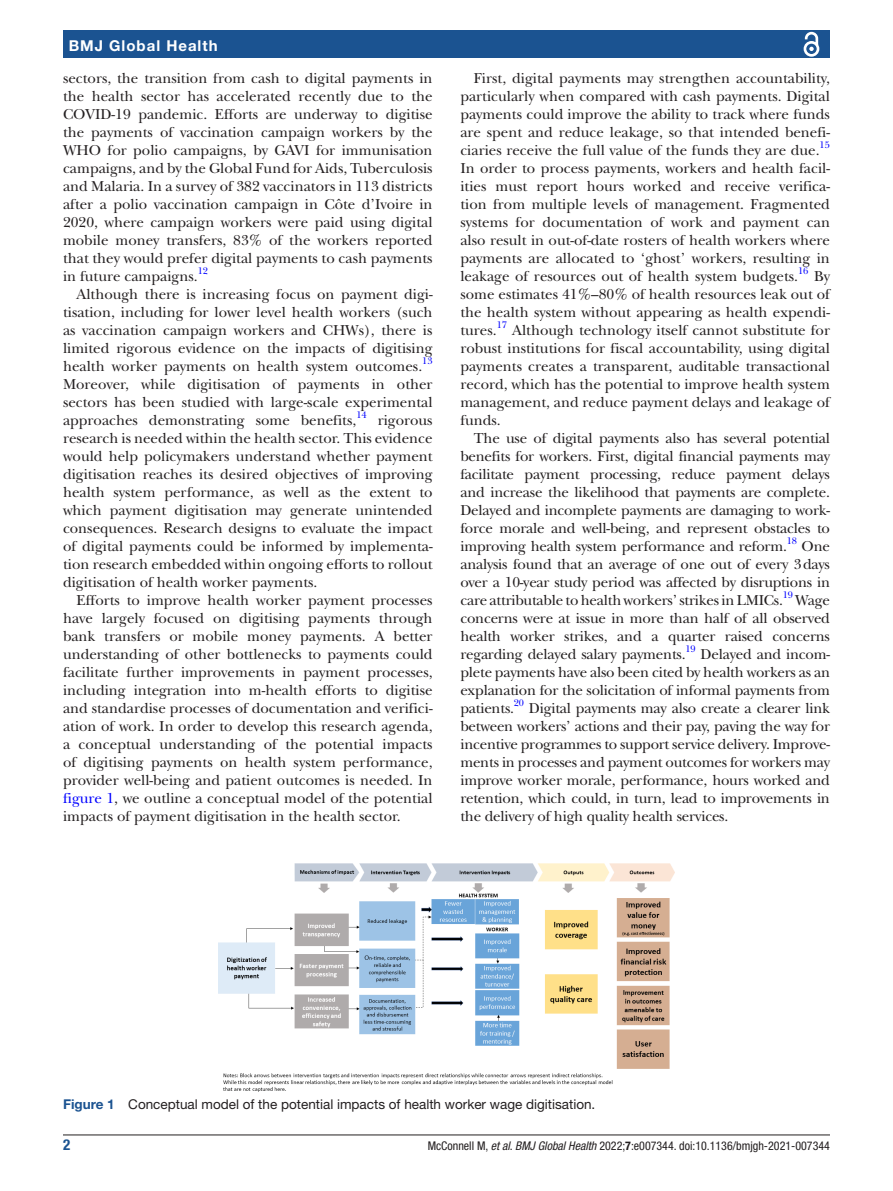
<style>
.page{position:relative;width:893px;height:1191px;background:#fff}
.page>*{position:absolute;margin:0;border:0;box-sizing:border-box;transform-origin:0 0}
.t1{font:15px/18px "New Baskerville";color:#231f20;text-align:justify}
.t2{font:700 15px "Helvetica Neue LT Std";letter-spacing:.065em;color:#fff}
.t3{font:700 condensed 15px "Helvetica Neue LT Std";color:#1b5391}
.t4{font:13.5px "Helvetica Neue LT Std";color:#231f20}
.t5{font:condensed 12px "Helvetica Neue LT Std";color:#231f20}
.t6{font:9.9px "New Baskerville";color:#00f}
.s1{color:#00f}
.s2{font-weight:700;color:#1b5391}
.s3{font-style:italic}
.s4{font-weight:700}
</style>
<div class="page">
<hr style="left:63px;top:1134px;width:767px;height:1px;background:#231f20">
<div style="left:63px;top:31px;width:767px;height:27px;background:#1b5391"></div>
<svg style="left:803px;top:31px;width:17px;height:26px"></svg>
<img style="left:219px;top:863px;width:455px;height:228px">
<p class="t2" style="left:69px;top:36px;width:150px">BMJ Global Health</p>
<p class="t1" style="left:63px;top:69px;width:371px">sectors, the transition from cash to digital payments in the health sector has accelerated recently due to the COVID-19 pandemic. Efforts are underway to digitise the payments of vaccination campaign workers by the WHO for polio campaigns, by GAVI for immunisation campaigns, and by the Global Fund for Aids, Tuberculosis and Malaria. In a survey of 382 vaccinators in 113 districts after a polio vaccination campaign in Côte d’Ivoire in 2020, where campaign workers were paid using digital mobile money transfers, 83% of the workers reported that they would prefer digital payments to cash payments in future campaigns.</p>
<p class="t6" style="left:198px;top:265px;width:12px">12</p>
<p class="t1" style="left:63px;top:285px;width:371px;text-indent:14px">Although there is increasing focus on payment digi&shy;tisation, including for lower level health workers (such as vaccination campaign workers and CHWs), there is limited rigorous evidence on the impacts of digitising health worker payments on health system outcomes.</p>
<p class="t6" style="left:422px;top:355px;width:12px">13</p>
<p class="t1" style="left:63px;top:375px;width:371px">Moreover, while digitisation of payments in other sectors has been studied with large-scale experimental approaches demonstrating some benefits,</p>
<p class="t6" style="left:356px;top:409px;width:12px">14</p>
<p class="t1" style="left:63px;top:411px;width:371px;text-indent:315px">rigorous research is needed within the health sector. This evidence would help policymakers understand whether payment digitisation reaches its desired objectives of improving health system performance, as well as the extent to which payment digitisation may generate unintended consequences. Research designs to evaluate the impact of digital payments could be informed by implementa&shy;tion research embedded within ongoing efforts to rollout digitisation of health worker payments.</p>
<p class="t1" style="left:63px;top:591px;width:371px;text-indent:14px">Efforts to improve health worker payment processes have largely focused on digitising payments through bank transfers or mobile money payments. A better understanding of other bottlenecks to payments could facilitate further improvements in payment processes, including integration into m-health efforts to digitise and standardise processes of documentation and verifici&shy;ation of work. In order to develop this research agenda, a conceptual understanding of the potential impacts of digitising payments on health system performance, provider well-being and patient outcomes is needed. In <span class="s1">figure 1</span>, we outline a conceptual model of the potential impacts of payment digitisation in the health sector.</p>
<p class="t1" style="left:460px;top:69px;width:371px;text-indent:14px">First, digital payments may strengthen accountability, particularly when compared with cash payments. Digital payments could improve the ability to track where funds are spent and reduce leakage, so that intended benefi&shy;ciaries receive the full value of the funds they are due.</p>
<p class="t6" style="left:820px;top:139px;width:12px">15</p>
<p class="t1" style="left:460px;top:159px;width:371px">In order to process payments, workers and health facil&shy;ities must report hours worked and receive verifica&shy;tion from multiple levels of management. Fragmented systems for documentation of work and payment can also result in out-of-date rosters of health workers where payments are allocated to ‘ghost’ workers, resulting in leakage of resources out of health system budgets.</p>
<p class="t6" style="left:798px;top:265px;width:12px">16</p>
<p class="t1" style="left:460px;top:267px;width:371px;text-indent:354px">By some estimates 41%–80% of health resources leak out of the health system without appearing as health expendi&shy;tures.</p>
<p class="t6" style="left:497px;top:319px;width:12px">17</p>
<p class="t1" style="left:460px;top:321px;width:371px;text-indent:52px">Although technology itself cannot substitute for robust institutions for fiscal accountability, using digital payments creates a transparent, auditable transactional record, which has the potential to improve health system management, and reduce payment delays and leakage of funds.</p>
<p class="t1" style="left:460px;top:429px;width:371px;text-indent:14px">The use of digital payments also has several potential benefits for workers. First, digital financial payments may facilitate payment processing, reduce payment delays and increase the likelihood that payments are complete.<br>Delayed and incomplete payments are damaging to work&shy;force morale and well-being, and represent obstacles to improving health system performance and reform.<sup>18</sup> One analysis found that an average of one out of every 3days over a 10-year study period was affected by disruptions in care attributable to health workers’ strikes in LMICs.</p>
<p class="t6" style="left:783px;top:589px;width:12px">19</p>
<p class="t1" style="left:460px;top:591px;width:371px;text-indent:335px">Wage concerns were at issue in more than half of all observed health worker strikes, and a quarter raised concerns regarding delayed salary payments.</p>
<p class="t6" style="left:685px;top:643px;width:12px">19</p>
<p class="t1" style="left:460px;top:645px;width:371px;text-indent:240px">Delayed and incom&shy;plete payments have also been cited by health workers as an explanation for the solicitation of informal payments from patients.</p>
<p class="t6" style="left:514px;top:697px;width:12px">20</p>
<p class="t1" style="left:460px;top:699px;width:371px;text-indent:69px">Digital payments may also create a clearer link between workers’ actions and their pay, paving the way for incentive programmes to support service delivery. Improve&shy;ments in processes and payment outcomes for workers may improve worker morale, performance, hours worked and retention, which could, in turn, lead to improvements in the delivery of high quality health services.</p>
<p class="t4" style="left:63px;top:1096px;width:534px"><span class="s2">Figure 1</span> Conceptual model of the potential impacts of health worker wage digitisation.</p>
<p class="t3" style="left:63px;top:1135px;width:9px">2</p>
<p class="t5" style="left:428px;top:1138px;width:404px">McConnell M, <span class="s3">et al</span>. <span class="s3">BMJ Global Health</span> 2022;<span class="s4">7</span>:e007344. doi:10.1136/bmjgh-2021-007344</p>
</div>
